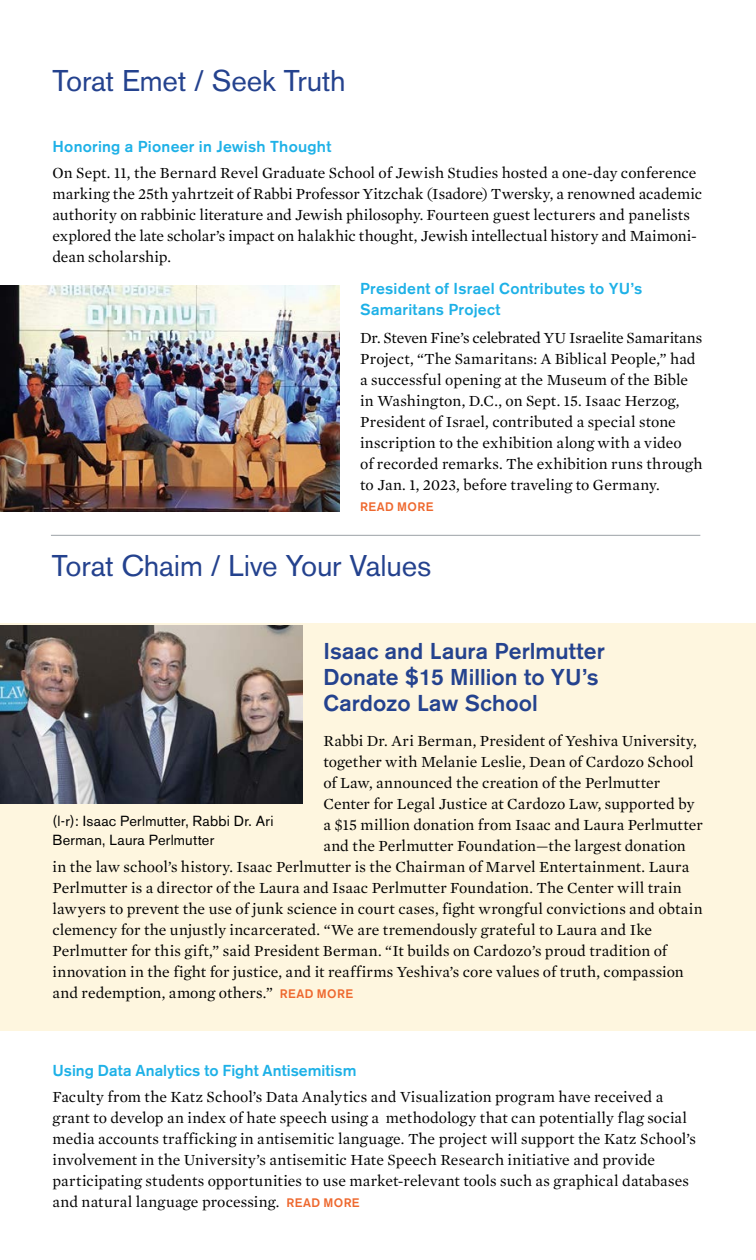
<style>
.page{position:relative;width:756px;height:1260px;background:#fff}
.page>*{position:absolute;margin:0;border:0;box-sizing:border-box;transform-origin:0 0}
.t1{font:29.75px "Akzidenz Grotesk BE";letter-spacing:-.005em;color:#24428e}
.t2{font:500 22.75px/26.2px "Akzidenz Grotesk BE";letter-spacing:.005em;color:#24428e}
.t3{font:15.75px/21px "Mercury Text G1";letter-spacing:.005em;color:#000}
.t4{font:500 15.75px/21px "Akzidenz Grotesk BE";letter-spacing:.015em;color:#1eb1e7}
.t5{font:14.53px/19.2px "Akzidenz Grotesk BE";letter-spacing:.015em;color:#000}
.t6{font:500 12.25px "Akzidenz Grotesk BE";letter-spacing:.035em;color:#ee682e}
.s1{font-family:"Akzidenz Grotesk BE";font-weight:500;font-size:12.25px;color:#ee682e}
</style>
<div class="page">
<div style="left:0;top:623px;width:756px;height:408px;background:#fef6df"></div>
<img style="left:0;top:286px;width:339px;height:225px">
<img style="left:0;top:625px;width:302px;height:179px">
<hr style="left:51px;top:535px;width:649px;height:1px;background:#9ca2a7">
<h1 class="t1" style="left:52px;top:63px;width:295px">Torat Emet / Seek Truth</h1>
<p class="t4" style="left:52px;top:136px;width:280px">Honoring a Pioneer in Jewish Thought</p>
<p class="t3" style="left:52px;top:162px;width:651px">On Sept. 11, the Bernard Revel Graduate School of Jewish Studies hosted a one-day conference marking the 25th yahrtzeit of Rabbi Professor Yitzchak (Isadore) Twersky, a renowned academic authority on rabbinic literature and Jewish philosophy. Fourteen guest lecturers and panelists explored the late scholar’s impact on halakhic thought, Jewish intellectual history and Maimoni&shy;dean scholarship.</p>
<p class="t4" style="left:360px;top:278px;width:284px">President of Israel Contributes to YU’s<br>Samaritans Project</p>
<p class="t3" style="left:360px;top:326px;width:344px">Dr. Steven Fine’s celebrated YU Israelite Samaritans Project, “The Samaritans: A Biblical People,” had a successful opening at the Museum of the Bible in Washington, D.C., on Sept. 15. Isaac Herzog, President of Israel, contributed a special stone inscription to the exhibition along with a video<br>of recorded remarks. The exhibition runs through to Jan. 1, 2023, before traveling to Germany.</p>
<p class="t6" style="left:360px;top:499px;width:75px">READ MORE</p>
<h1 class="t1" style="left:52px;top:548px;width:381px">Torat Chaim / Live Your Values</h1>
<h2 class="t2" style="left:323px;top:638px;width:283px">Isaac and Laura Perlmutter<br>Donate $15 Million to YU’s<br>Cardozo Law School</h2>
<p class="t3" style="left:323px;top:730px;width:375px">Rabbi Dr. Ari Berman, President of Yeshiva University,</p>
<p class="t3" style="left:323px;top:751px;width:372px">together with Melanie Leslie, Dean of Cardozo School</p>
<p class="t3" style="left:323px;top:772px;width:338px">of Law, announced the creation of the Perlmutter</p>
<p class="t3" style="left:323px;top:793px;width:373px">Center for Legal Justice at Cardozo Law, supported by</p>
<p class="t3" style="left:323px;top:814px;width:381px">a $15 million donation from Isaac and Laura Perlmutter</p>
<p class="t3" style="left:323px;top:835px;width:364px">and the Perlmutter Foundation—the largest donation</p>
<p class="t3" style="left:52px;top:856px;width:638px">in the law school’s history. Isaac Perlmutter is the Chairman of Marvel Entertainment. Laura</p>
<p class="t3" style="left:52px;top:877px;width:631px">Perlmutter is a director of the Laura and Isaac Perlmutter Foundation. The Center will train</p>
<p class="t3" style="left:52px;top:898px;width:652px">lawyers to prevent the use of junk science in court cases, fight wrongful convictions and obtain</p>
<p class="t3" style="left:52px;top:919px;width:601px">clemency for the unjustly incarcerated. “We are tremendously grateful to Laura and Ike</p>
<p class="t3" style="left:52px;top:940px;width:616px">Perlmutter for this gift,” said President Berman. “It builds on Cardozo’s proud tradition of</p>
<p class="t3" style="left:52px;top:961px;width:633px">innovation in the fight for justice, and it reaffirms Yeshiva’s core values of truth, compassion</p>
<p class="t3" style="left:52px;top:982px;width:302px">and redemption, among others.” <span class="s1">READ MORE</span></p>
<p class="t5" style="left:52px;top:811px;width:222px">(l-r): Isaac Perlmutter, Rabbi Dr. Ari<br>Berman, Laura Perlmutter</p>
<p class="t4" style="left:52px;top:1060px;width:306px">Using Data Analytics to Fight Antisemitism</p>
<p class="t3" style="left:52px;top:1086px;width:645px">Faculty from the Katz School’s Data Analytics and Visualization program have received a grant to develop an index of hate speech using a methodology that can potentially flag social media accounts trafficking in antisemitic language. The project will support the Katz School’s involvement in the University’s antisemitic Hate Speech Research initiative and provide participating students opportunities to use market-relevant tools such as graphical databases and natural language processing. <span class="s1">READ MORE</span></p>
</div>
